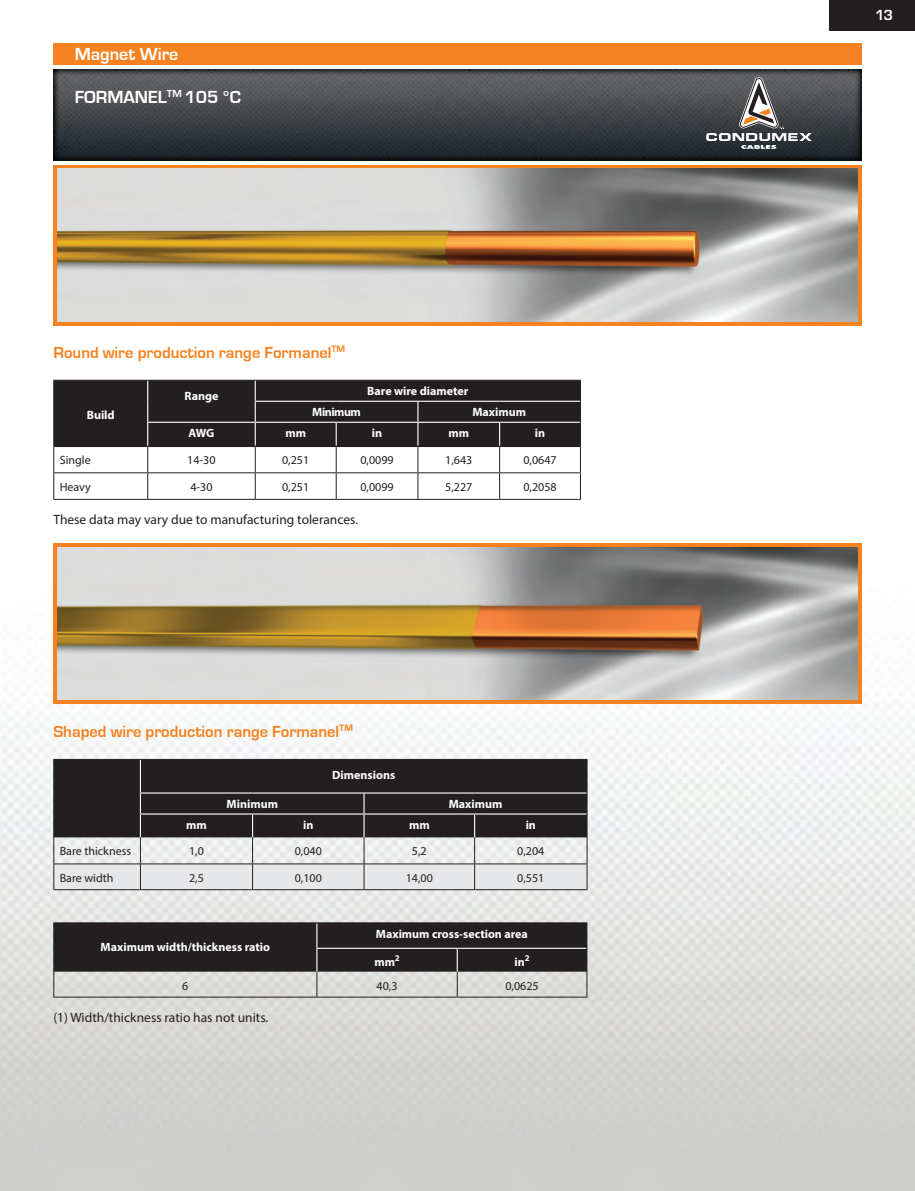
<style>
.page{position:relative;width:915px;height:1191px;background:#fff}
.page>*{position:absolute;margin:0;border:0;box-sizing:border-box;transform-origin:0 0}
.t1{font:700 18px "Eurostile";color:#fff}
.t2{font:700 16.5px "Eurostile";color:#f58220}
.t3{font:13.5px "Myriad Pro";color:#231f20}
.t4{font:600 13.5px "Eurostile";color:#fff}
.t5{font:700 12px "Myriad Pro";color:#fff}
.t6{font:12px "Myriad Pro";color:#231f20}
.t7{font:700 12px "Myriad Pro";letter-spacing:-.04em;color:#fff}
</style>
<div class="page">
<img style="left:0;top:43px;width:914px;height:1148px">
<div style="left:828px;top:0;width:86px;height:31px;background:#231f20"></div>
<div style="left:53px;top:44px;width:808px;height:21px;background:#f58220"></div>
<img style="left:53px;top:69px;width:808px;height:91px">
<svg style="left:706px;top:77px;width:105px;height:72px;background:#626365"></svg>
<svg style="left:53px;top:165px;width:808px;height:160px;background:#e68f44"></svg>
<svg style="left:53px;top:543px;width:808px;height:161px;background:#ef8b35"></svg>
<img style="left:58px;top:169px;width:799px;height:152px">
<img style="left:58px;top:547px;width:799px;height:152px">
<svg style="left:53px;top:380px;width:528px;height:119px"></svg>
<hr style="left:53px;top:499px;width:95px;height:1px;background:#231f20">
<hr style="left:148px;top:499px;width:107px;height:1px;background:#231f20">
<hr style="left:255px;top:499px;width:81px;height:1px;background:#231f20">
<hr style="left:336px;top:499px;width:82px;height:1px;background:#231f20">
<hr style="left:418px;top:499px;width:81px;height:1px;background:#231f20">
<hr style="left:499px;top:499px;width:81px;height:1px;background:#231f20">
<svg style="left:53px;top:759px;width:534px;height:130px;background:#737172"></svg>
<hr style="left:53px;top:889px;width:87px;height:1px;background:#231f20">
<hr style="left:140px;top:889px;width:112px;height:1px;background:#231f20">
<hr style="left:252px;top:889px;width:112px;height:1px;background:#231f20">
<hr style="left:364px;top:889px;width:110px;height:1px;background:#231f20">
<hr style="left:474px;top:889px;width:113px;height:1px;background:#231f20">
<hr style="left:53px;top:922px;width:264px;height:1px;background:#231f20">
<hr style="left:317px;top:922px;width:140px;height:1px;background:#231f20">
<hr style="left:457px;top:922px;width:130px;height:1px;background:#231f20">
<svg style="left:53px;top:923px;width:534px;height:73px;background:#62605f"></svg>
<hr style="left:53px;top:996px;width:264px;height:1px;background:#231f20">
<hr style="left:317px;top:996px;width:140px;height:1px;background:#231f20">
<hr style="left:457px;top:996px;width:130px;height:1px;background:#231f20">
<h1 class="t1" style="left:75px;top:45px;width:105px">Magnet Wire</h1>
<h1 class="t1" style="left:75px;top:87px;width:168px">FORMANEL<sup>TM</sup> 105 °C</h1>
<h2 class="t2" style="left:53px;top:343px;width:293px">Round wire production range Formanel<sup>TM</sup></h2>
<p class="t5" style="left:184px;top:388px;width:35px">Range</p>
<p class="t5" style="left:367px;top:383px;width:103px">Bare wire diameter</p>
<p class="t5" style="left:87px;top:407px;width:29px">Build</p>
<p class="t7" style="left:312px;top:404px;width:50px">Minimum</p>
<p class="t5" style="left:472px;top:404px;width:55px">Maximum</p>
<p class="t5" style="left:188px;top:425px;width:27px">AWG</p>
<p class="t5" style="left:285px;top:425px;width:22px">mm</p>
<p class="t5" style="left:372px;top:425px;width:12px">in</p>
<p class="t5" style="left:448px;top:425px;width:22px">mm</p>
<p class="t5" style="left:534px;top:425px;width:12px">in</p>
<p class="t6" style="left:60px;top:453px;width:32px">Single</p>
<p class="t6" style="left:187px;top:453px;width:30px">14-30</p>
<p class="t6" style="left:282px;top:453px;width:29px">0,251</p>
<p class="t6" style="left:360px;top:453px;width:35px">0,0099</p>
<p class="t6" style="left:445px;top:453px;width:29px">1,643</p>
<p class="t6" style="left:523px;top:453px;width:35px">0,0647</p>
<p class="t6" style="left:60px;top:479px;width:33px">Heavy</p>
<p class="t6" style="left:190px;top:479px;width:24px">4-30</p>
<p class="t6" style="left:282px;top:479px;width:29px">0,251</p>
<p class="t6" style="left:360px;top:479px;width:35px">0,0099</p>
<p class="t6" style="left:445px;top:479px;width:29px">5,227</p>
<p class="t6" style="left:523px;top:479px;width:35px">0,2058</p>
<p class="t3" style="left:53px;top:511px;width:306px">These data may vary due to manufacturing tolerances.</p>
<h2 class="t2" style="left:53px;top:722px;width:301px">Shaped wire production range Formanel<sup>TM</sup></h2>
<p class="t5" style="left:332px;top:767px;width:65px">Dimensions</p>
<p class="t5" style="left:226px;top:796px;width:53px">Minimum</p>
<p class="t5" style="left:448px;top:796px;width:55px">Maximum</p>
<p class="t5" style="left:186px;top:817px;width:22px">mm</p>
<p class="t5" style="left:303px;top:817px;width:12px">in</p>
<p class="t5" style="left:409px;top:817px;width:22px">mm</p>
<p class="t5" style="left:525px;top:817px;width:12px">in</p>
<p class="t6" style="left:60px;top:844px;width:73px">Bare thickness</p>
<p class="t6" style="left:189px;top:844px;width:16px">1,0</p>
<p class="t6" style="left:294px;top:844px;width:29px">0,040</p>
<p class="t6" style="left:412px;top:844px;width:16px">5,2</p>
<p class="t6" style="left:517px;top:844px;width:29px">0,204</p>
<p class="t6" style="left:60px;top:870px;width:55px">Bare width</p>
<p class="t6" style="left:189px;top:870px;width:16px">2,5</p>
<p class="t6" style="left:294px;top:870px;width:29px">0,100</p>
<p class="t6" style="left:405px;top:870px;width:29px">14,00</p>
<p class="t6" style="left:517px;top:870px;width:29px">0,551</p>
<p class="t5" style="left:101px;top:939px;width:171px">Maximum width/thickness ratio</p>
<p class="t5" style="left:376px;top:926px;width:153px">Maximum cross-section area</p>
<p class="t5" style="left:374px;top:953px;width:27px">mm<sup>2</sup></p>
<p class="t5" style="left:514px;top:953px;width:17px">in<sup>2</sup></p>
<p class="t6" style="left:182px;top:978px;width:8px">6</p>
<p class="t6" style="left:376px;top:978px;width:22px">40,3</p>
<p class="t6" style="left:505px;top:978px;width:35px">0,0625</p>
<p class="t3" style="left:53px;top:1009px;width:216px">(1) Width/thickness ratio has not units.</p>
<p class="t4" style="left:874px;top:6px;width:19px">13</p>
</div>
